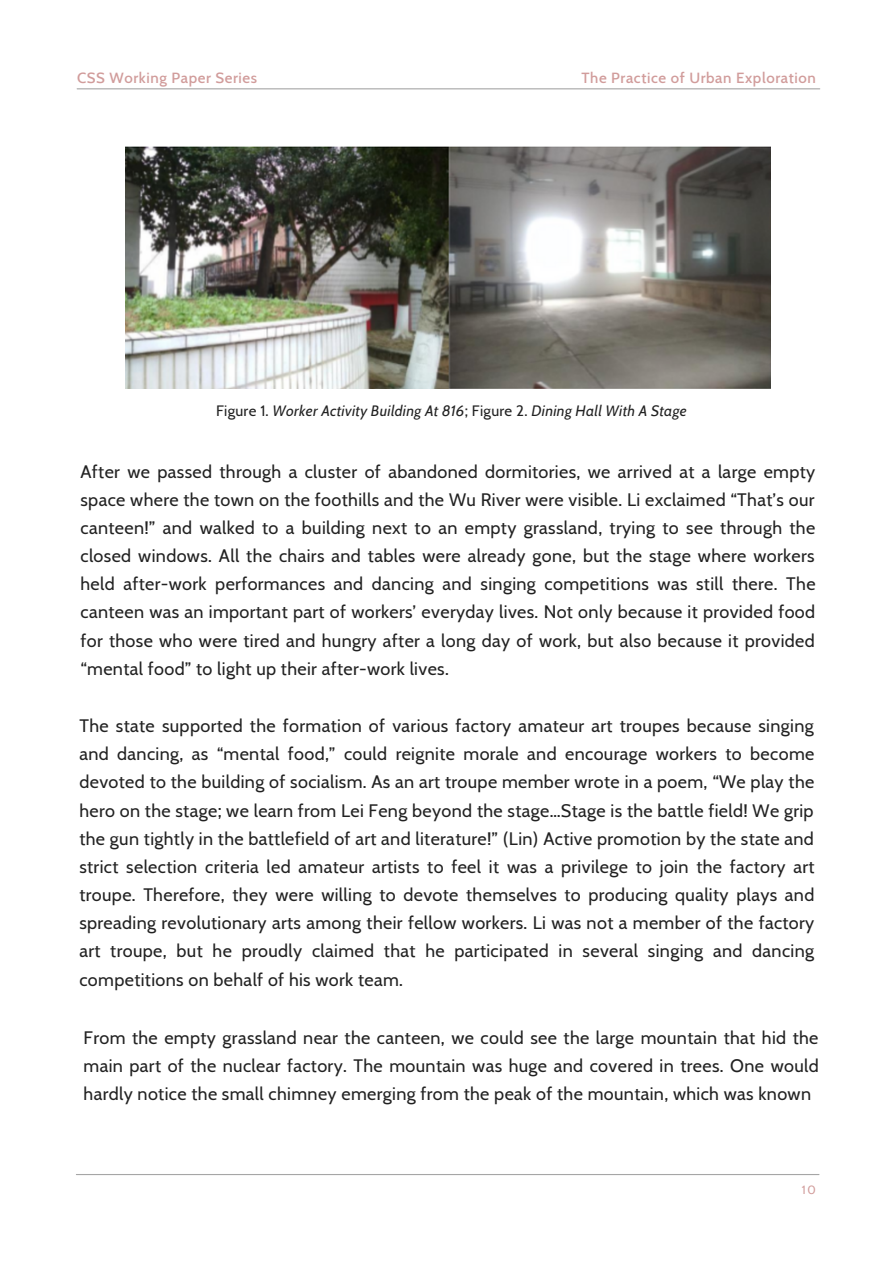
<style>
.page{position:relative;width:894px;height:1264px;background:#fff}
.page>*{position:absolute;margin:0;border:0;box-sizing:border-box;transform-origin:0 0}
.t1{font:18px/28.2px "Cabin";letter-spacing:.02em;color:#222;text-align:justify}
.t2{font:italic 15px "Cabin";letter-spacing:.02em;color:#222}
.t3{font:500 15px "Cabin";letter-spacing:.04em;color:#d19c9b}
.t4{font:11.85px "Cabin";color:#d19c9b}
.s1{font-style:normal}
</style>
<div class="page">
<hr style="left:77px;top:88px;width:742px;height:1px;background:#a6a6a6">
<hr style="left:76px;top:1173px;width:742px;height:2px;background:#a6a6a6">
<img style="left:125px;top:146px;width:645px;height:242px">
<p class="t3" style="left:77px;top:68px;width:181px">CSS Working Paper Series</p>
<p class="t3" style="left:581px;top:68px;width:236px">The Practice of Urban Exploration</p>
<p class="t2" style="left:216px;top:401px;width:472px"><span class="s1">Figure 1.</span> Worker Activity Building At 816<span class="s1">; Figure 2.</span> Dining Hall With A Stage</p>
<p class="t1" style="left:80px;top:457px;width:736px">After we passed through a cluster of abandoned dormitories, we arrived at a large empty space where the town on the foothills and the Wu River were visible. Li exclaimed “That’s our canteen!” and walked to a building next to an empty grassland, trying to see through the closed windows. All the chairs and tables were already gone, but the stage where workers held after-work performances and dancing and singing competitions was still there. The canteen was an important part of workers’ everyday lives. Not only because it provided food for those who were tired and hungry after a long day of work, but also because it provided “mental food” to light up their after-work lives.</p>
<p class="t1" style="left:79px;top:711px;width:736px">The state supported the formation of various factory amateur art troupes because singing and dancing, as “mental food,” could reignite morale and encourage workers to become devoted to the building of socialism. As an art troupe member wrote in a poem, “We play the hero on the stage; we learn from Lei Feng beyond the stage…Stage is the battle field! We grip the gun tightly in the battlefield of art and literature!” (Lin) Active promotion by the state and strict selection criteria led amateur artists to feel it was a privilege to join the factory art troupe. Therefore, they were willing to devote themselves to producing quality plays and spreading revolutionary arts among their fellow workers. Li was not a member of the factory art troupe, but he proudly claimed that he participated in several singing and dancing competitions on behalf of his work team.</p>
<p class="t1" style="left:84px;top:1023px;width:736px">From the empty grassland near the canteen, we could see the large mountain that hid the main part of the nuclear factory. The mountain was huge and covered in trees. One would hardly notice the small chimney emerging from the peak of the mountain, which was known</p>
<p class="t4" style="left:801px;top:1182px;width:15px">10</p>
</div>
